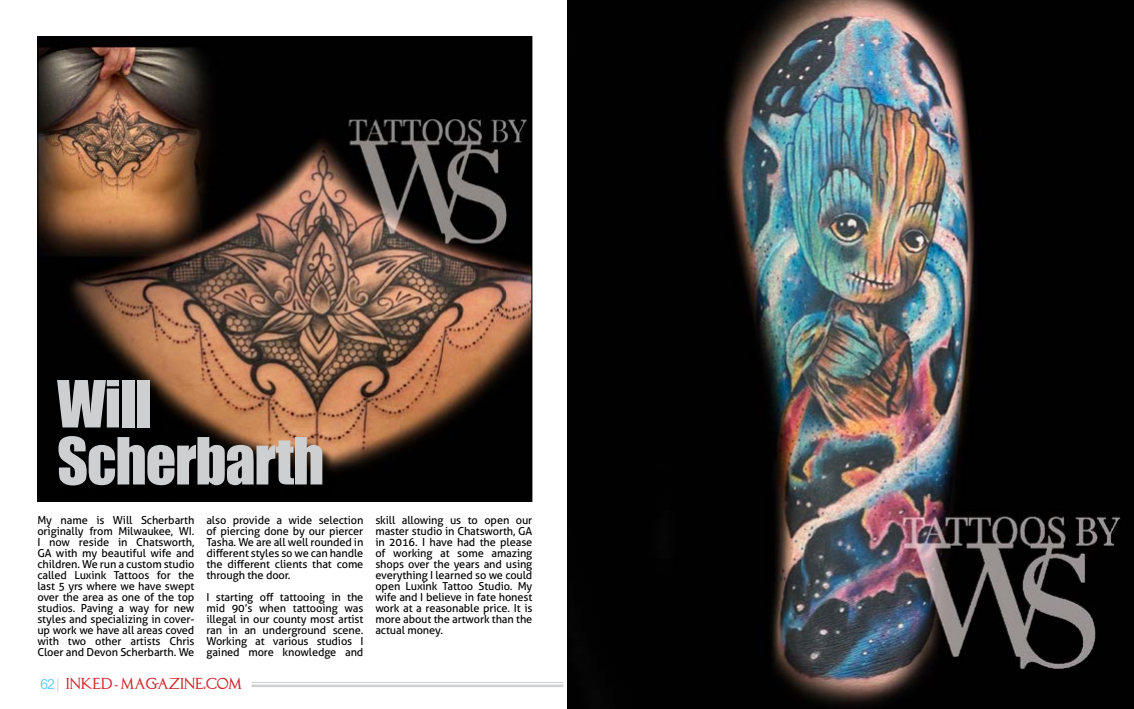
<style>
.page{position:relative;width:1134px;height:709px;background:#fff}
.page>*{position:absolute;margin:0;border:0;box-sizing:border-box;transform-origin:0 0}
.t1{font:60px/57px "Impact";letter-spacing:-.02em;color:#cdcfd0}
.t2{font:14px "Princes SANDTHEFROG";letter-spacing:-.07em;color:#d2232a}
.t3{font:11px/11px "Aller";letter-spacing:-.01em;color:#000;text-align:justify}
.s1{font-family:"Arial";color:#6dcff6}
.s2{font-family:"Minion Pro";color:#cdcfd0}
</style>
<div class="page">
<hr style="left:252px;top:682px;width:311px;height:1px;background:#cdcfd0">
<hr style="left:252px;top:684px;width:311px;height:3px;background:#cdcfd0">
<img style="left:39px;top:38px;width:491px;height:462px">
<img style="left:567px;top:0;width:567px;height:709px">
<div style="left:59px;top:382px;width:276px;height:115px;background:#000;opacity:.75"></div>
<h1 class="t1" style="left:57px;top:374px;width:269px">Will<br>Scherbarth</h1>
<p class="t3" style="left:37px;top:515px;width:158px">My name is Will Scherbarth originally from Milwaukee, WI.<br>I now reside in Chatsworth, GA with my beautiful wife and children. We run a custom studio called Luxink Tattoos for the last 5 yrs where we have swept over the area as one of the top studios. Paving a way for new styles and specializing in cover&shy;up work we have all areas coved with two other artists Chris Cloer and Devon Scherbarth. We</p>
<p class="t3" style="left:206px;top:515px;width:158px">also provide a wide selection of piercing done by our piercer Tasha. We are all well rounded in different styles so we can handle the different clients that come through the door.</p>
<p class="t3" style="left:206px;top:592px;width:158px">I starting off tattooing in the mid 90’s when tattooing was illegal in our county most artist ran in an underground scene.<br>Working at various studios I gained more knowledge and</p>
<p class="t2" style="left:40px;top:677px;width:203px"><span class="s1">62</span> <span class="s2">|</span> INKED - MAGAZINE.COM</p>
<p class="t3" style="left:375px;top:515px;width:158px">skill allowing us to open our master studio in Chatsworth, GA in 2016. I have had the please of working at some amazing shops over the years and using everything I learned so we could open Luxink Tattoo Studio. My wife and I believe in fate honest work at a reasonable price. It is more about the artwork than the actual money.</p>
</div>
